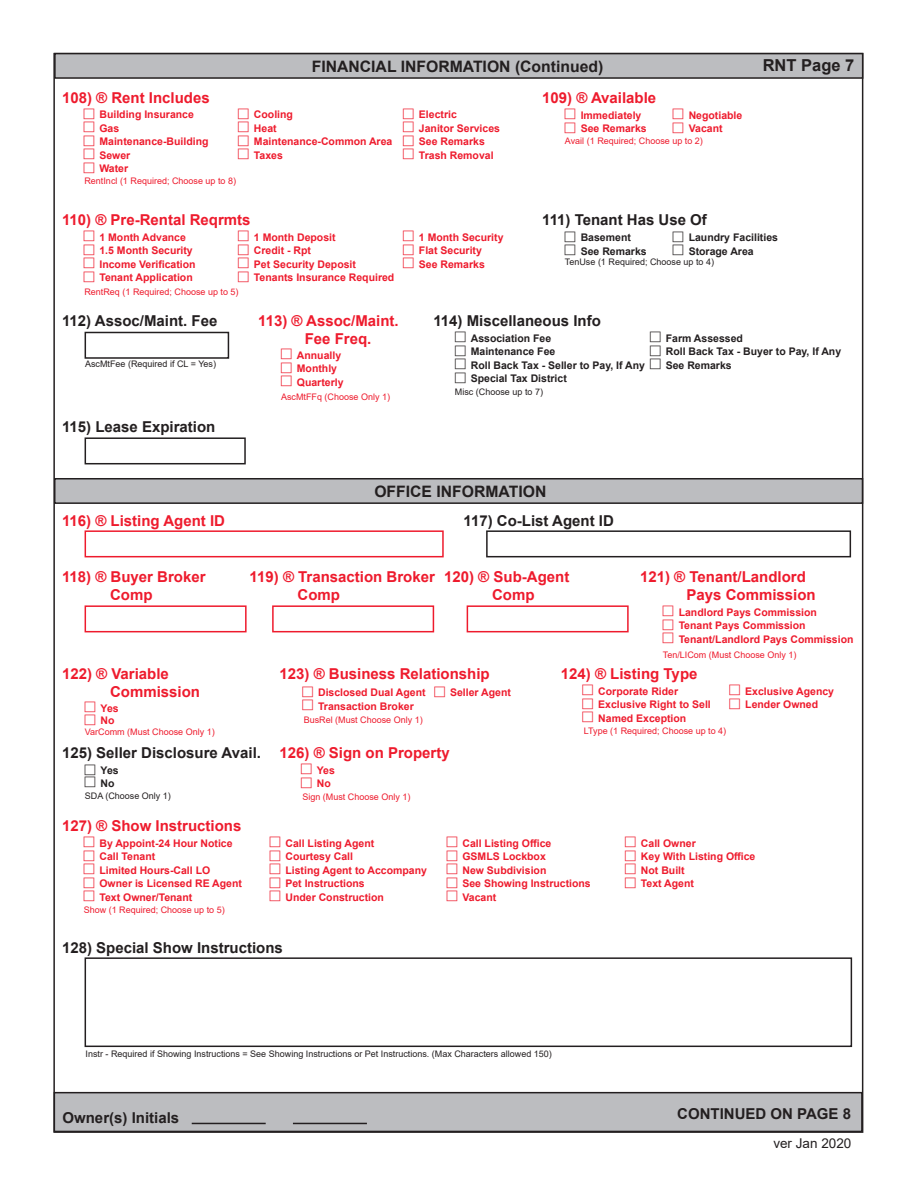
<style>
.page{position:relative;width:918px;height:1188px;background:#fff}
.page>*{position:absolute;margin:0;border:0;box-sizing:border-box;transform-origin:0 0}
.t1{font:700 16.5px "Arial";color:#231f20}
.t2{font:700 15.75px "Arial";color:#231f20}
.t3{font:700 15px/18px "Arial";color:#ee1b2d}
.t4{font:700 15px "Arial";color:#231f20}
.t5{font:13.5px "Arial";color:#231f20}
.t6{font:700 10.5px "Arial";color:#ee1b2d}
.t7{font:700 10.5px "Arial";color:#231f20}
.t8{font:9px "Arial";color:#ee1b2d}
.t9{font:9px "Arial";color:#231f20}
</style>
<div class="page">
<div style="left:54px;top:1093px;width:808px;height:38px;background:#bcbdc0"></div>
<div style="left:54px;top:1092px;width:809px;height:40px;border:2px solid #231f20"></div>
<hr style="left:192px;top:1123px;width:74px;height:1px;background:#231f20">
<hr style="left:293px;top:1123px;width:74px;height:1px;background:#231f20">
<div style="left:55px;top:54px;width:808px;height:24px;background:#bcbdc0"></div>
<div style="left:54px;top:53px;width:809px;height:26px;border:2px solid #231f20"></div>
<div style="left:55px;top:479px;width:807px;height:24px;background:#bcbdc0"></div>
<div style="left:54px;top:478px;width:809px;height:26px;border:2px solid #231f20"></div>
<div style="left:85px;top:530px;width:359px;height:27px;border:2px solid #ee1b2d"></div>
<div style="left:486px;top:530px;width:365px;height:27px;border:2px solid #231f20"></div>
<div style="left:85px;top:605px;width:162px;height:27px;border:2px solid #ee1b2d"></div>
<div style="left:272px;top:605px;width:162px;height:27px;border:2px solid #ee1b2d"></div>
<div style="left:467px;top:605px;width:162px;height:27px;border:2px solid #ee1b2d"></div>
<div style="left:85px;top:332px;width:144px;height:27px;border:2px solid #231f20"></div>
<div style="left:85px;top:437px;width:161px;height:27px;border:2px solid #231f20"></div>
<div style="left:85px;top:957px;width:767px;height:90px;border:2px solid #231f20"></div>
<p class="t2" style="left:312px;top:55px;width:293px">FINANCIAL INFORMATION (Continued)</p>
<p class="t3" style="left:62px;top:88px;width:149px">108) ® Rent Includes</p>
<p class="t6" style="left:99px;top:107px;width:96px">Building Insurance</p>
<p class="t6" style="left:254px;top:107px;width:41px">Cooling</p>
<p class="t6" style="left:419px;top:107px;width:39px">Electric</p>
<p class="t6" style="left:99px;top:120px;width:21px">Gas</p>
<p class="t6" style="left:254px;top:120px;width:24px">Heat</p>
<p class="t6" style="left:419px;top:120px;width:83px">Janitor Services</p>
<p class="t6" style="left:99px;top:134px;width:111px">Maintenance-Building</p>
<p class="t6" style="left:254px;top:134px;width:140px">Maintenance-Common Area</p>
<p class="t6" style="left:419px;top:134px;width:67px">See Remarks</p>
<p class="t6" style="left:99px;top:147px;width:32px">Sewer</p>
<p class="t6" style="left:254px;top:147px;width:30px">Taxes</p>
<p class="t6" style="left:419px;top:147px;width:76px">Trash Removal</p>
<p class="t6" style="left:99px;top:161px;width:30px">Water</p>
<p class="t8" style="left:84px;top:175px;width:153px">RentIncl (1 Required; Choose up to 8)</p>
<p class="t3" style="left:542px;top:88px;width:116px">109) ® Available</p>
<p class="t6" style="left:581px;top:107px;width:62px">Immediately</p>
<p class="t6" style="left:689px;top:107px;width:55px">Negotiable</p>
<p class="t6" style="left:581px;top:121px;width:67px">See Remarks</p>
<p class="t6" style="left:689px;top:121px;width:35px">Vacant</p>
<p class="t8" style="left:565px;top:134px;width:139px">Avail (1 Required; Choose up to 2)</p>
<h1 class="t1" style="left:763px;top:53px;width:93px">RNT Page 7</h1>
<p class="t3" style="left:62px;top:211px;width:190px">110) ® Pre-Rental Reqrmts</p>
<p class="t6" style="left:99px;top:230px;width:88px">1 Month Advance</p>
<p class="t6" style="left:254px;top:230px;width:83px">1 Month Deposit</p>
<p class="t6" style="left:419px;top:230px;width:86px">1 Month Security</p>
<p class="t6" style="left:99px;top:243px;width:95px">1.5 Month Security</p>
<p class="t6" style="left:254px;top:243px;width:59px">Credit - Rpt</p>
<p class="t6" style="left:419px;top:243px;width:65px">Flat Security</p>
<p class="t6" style="left:99px;top:257px;width:98px">Income Verification</p>
<p class="t6" style="left:254px;top:257px;width:104px">Pet Security Deposit</p>
<p class="t6" style="left:419px;top:257px;width:67px">See Remarks</p>
<p class="t6" style="left:99px;top:270px;width:95px">Tenant Application</p>
<p class="t6" style="left:254px;top:270px;width:142px">Tenants Insurance Required</p>
<p class="t8" style="left:84px;top:285px;width:156px">RentReq (1 Required; Choose up to 5)</p>
<p class="t4" style="left:542px;top:209px;width:166px">111) Tenant Has Use Of</p>
<p class="t7" style="left:581px;top:230px;width:52px">Basement</p>
<p class="t7" style="left:689px;top:230px;width:91px">Laundry Facilities</p>
<p class="t7" style="left:581px;top:244px;width:67px">See Remarks</p>
<p class="t7" style="left:689px;top:244px;width:66px">Storage Area</p>
<p class="t9" style="left:565px;top:256px;width:151px">TenUse (1 Required; Choose up to 4)</p>
<p class="t4" style="left:62px;top:310px;width:157px">112) Assoc/Maint. Fee</p>
<p class="t9" style="left:85px;top:358px;width:132px">AscMtFee (Required if CL = Yes)</p>
<p class="t4" style="left:62px;top:416px;width:155px">115) Lease Expiration</p>
<p class="t3" style="left:258px;top:312px;width:142px">113) ® Assoc/Maint.</p>
<p class="t3" style="left:305px;top:330px;width:68px">Fee Freq.</p>
<p class="t6" style="left:297px;top:348px;width:46px">Annually</p>
<p class="t6" style="left:297px;top:361px;width:42px">Monthly</p>
<p class="t6" style="left:297px;top:375px;width:48px">Quarterly</p>
<p class="t8" style="left:281px;top:391px;width:111px">AscMtFFq (Choose Only 1)</p>
<p class="t4" style="left:433px;top:310px;width:169px">114) Miscellaneous Info</p>
<p class="t7" style="left:471px;top:331px;width:82px">Association Fee</p>
<p class="t7" style="left:666px;top:331px;width:79px">Farm Assessed</p>
<p class="t7" style="left:471px;top:344px;width:86px">Maintenance Fee</p>
<p class="t7" style="left:666px;top:344px;width:177px">Roll Back Tax - Buyer to Pay, If Any</p>
<p class="t7" style="left:471px;top:358px;width:176px">Roll Back Tax - Seller to Pay, If Any</p>
<p class="t7" style="left:666px;top:358px;width:67px">See Remarks</p>
<p class="t7" style="left:471px;top:371px;width:98px">Special Tax District</p>
<p class="t9" style="left:455px;top:386px;width:90px">Misc (Choose up to 7)</p>
<p class="t2" style="left:374px;top:480px;width:174px">OFFICE INFORMATION</p>
<p class="t3" style="left:62px;top:512px;width:165px">116) ® Listing Agent ID</p>
<p class="t4" style="left:464px;top:511px;width:152px">117) Co-List Agent ID</p>
<p class="t3" style="left:62px;top:568px;width:145px">118) ® Buyer Broker</p>
<p class="t3" style="left:110px;top:586px;width:44px">Comp</p>
<p class="t3" style="left:62px;top:665px;width:108px">122) ® Variable</p>
<p class="t3" style="left:110px;top:683px;width:92px">Commission</p>
<p class="t6" style="left:101px;top:700px;width:20px">Yes</p>
<p class="t6" style="left:101px;top:713px;width:15px">No</p>
<p class="t8" style="left:85px;top:726px;width:131px">VarComm (Must Choose Only 1)</p>
<p class="t3" style="left:250px;top:568px;width:187px">119) ® Transaction Broker</p>
<p class="t3" style="left:298px;top:586px;width:44px">Comp</p>
<p class="t3" style="left:444px;top:568px;width:127px">120) ® Sub-Agent</p>
<p class="t3" style="left:492px;top:586px;width:44px">Comp</p>
<p class="t3" style="left:687px;top:568px;width:131px;text-indent:-46px">121) ® Tenant/Landlord<br>Pays Commission</p>
<p class="t6" style="left:679px;top:605px;width:140px">Landlord Pays Commission</p>
<p class="t6" style="left:679px;top:618px;width:129px">Tenant Pays Commission</p>
<p class="t6" style="left:679px;top:632px;width:176px">Tenant/Landlord Pays Commission</p>
<p class="t8" style="left:663px;top:648px;width:135px">Ten/LICom (Must Choose Only 1)</p>
<p class="t6" style="left:598px;top:683px;width:81px">Corporate Rider</p>
<p class="t6" style="left:745px;top:683px;width:90px">Exclusive Agency</p>
<p class="t6" style="left:598px;top:697px;width:114px">Exclusive Right to Sell</p>
<p class="t6" style="left:745px;top:697px;width:74px">Lender Owned</p>
<p class="t6" style="left:598px;top:710px;width:90px">Named Exception</p>
<p class="t3" style="left:280px;top:665px;width:212px">123) ® Business Relationship</p>
<p class="t8" style="left:304px;top:713px;width:121px">BusRel (Must Choose Only 1)</p>
<p class="t3" style="left:561px;top:665px;width:138px">124) ® Listing Type</p>
<p class="t6" style="left:318px;top:685px;width:109px">Disclosed Dual Agent</p>
<p class="t6" style="left:450px;top:685px;width:62px">Seller Agent</p>
<p class="t6" style="left:318px;top:698px;width:97px">Transaction Broker</p>
<p class="t8" style="left:584px;top:724px;width:144px">LType (1 Required; Choose up to 4)</p>
<p class="t4" style="left:62px;top:742px;width:200px">125) Seller Disclosure Avail.</p>
<p class="t7" style="left:101px;top:763px;width:20px">Yes</p>
<p class="t7" style="left:101px;top:776px;width:15px">No</p>
<p class="t9" style="left:85px;top:790px;width:88px">SDA (Choose Only 1)</p>
<p class="t3" style="left:62px;top:817px;width:181px">127) ® Show Instructions</p>
<p class="t3" style="left:280px;top:744px;width:172px">126) ® Sign on Property</p>
<p class="t8" style="left:302px;top:790px;width:110px">Sign (Must Choose Only 1)</p>
<p class="t6" style="left:317px;top:763px;width:20px">Yes</p>
<p class="t6" style="left:317px;top:776px;width:15px">No</p>
<p class="t6" style="left:99px;top:836px;width:135px">By Appoint-24 Hour Notice</p>
<p class="t6" style="left:285px;top:836px;width:90px">Call Listing Agent</p>
<p class="t6" style="left:462px;top:836px;width:90px">Call Listing Office</p>
<p class="t6" style="left:641px;top:836px;width:56px">Call Owner</p>
<p class="t6" style="left:99px;top:849px;width:57px">Call Tenant</p>
<p class="t6" style="left:285px;top:849px;width:69px">Courtesy Call</p>
<p class="t6" style="left:462px;top:849px;width:85px">GSMLS Lockbox</p>
<p class="t6" style="left:641px;top:849px;width:116px">Key With Listing Office</p>
<p class="t6" style="left:99px;top:863px;width:112px">Limited Hours-Call LO</p>
<p class="t6" style="left:285px;top:863px;width:143px">Listing Agent to Accompany</p>
<p class="t6" style="left:462px;top:863px;width:86px">New Subdivision</p>
<p class="t6" style="left:641px;top:863px;width:45px">Not Built</p>
<p class="t6" style="left:99px;top:876px;width:144px">Owner is Licensed RE Agent</p>
<p class="t6" style="left:285px;top:876px;width:81px">Pet Instructions</p>
<p class="t6" style="left:462px;top:876px;width:130px">See Showing Instructions</p>
<p class="t6" style="left:641px;top:876px;width:55px">Text Agent</p>
<p class="t6" style="left:99px;top:890px;width:94px">Text Owner/Tenant</p>
<p class="t6" style="left:285px;top:890px;width:100px">Under Construction</p>
<p class="t6" style="left:462px;top:890px;width:35px">Vacant</p>
<p class="t8" style="left:84px;top:903px;width:143px">Show (1 Required; Choose up to 5)</p>
<p class="t4" style="left:62px;top:938px;width:222px">128) Special Show Instructions</p>
<p class="t9" style="left:86px;top:1048px;width:468px">Instr - Required if Showing Instructions = See Showing Instructions or Pet Instructions. (Max Characters allowed 150)</p>
<h3 class="t4" style="left:62px;top:1107px;width:118px">Owner(s) Initials</h3>
<p class="t4" style="left:677px;top:1103px;width:175px">CONTINUED ON PAGE 8</p>
<p class="t5" style="left:773px;top:1134px;width:80px">ver Jan 2020</p>
</div>
